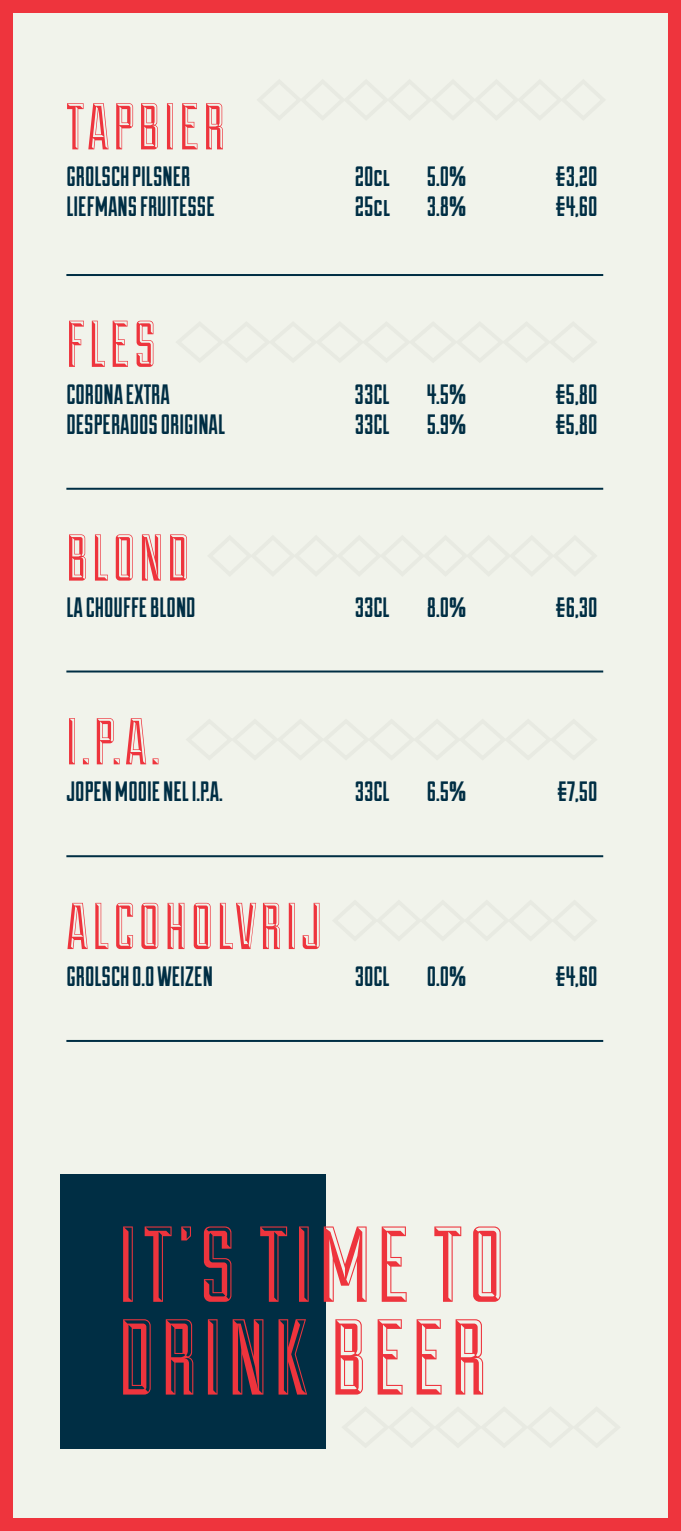
<style>
.page{position:relative;width:681px;height:1531px;background:#fff}
.page>*{position:absolute;margin:0;border:0;box-sizing:border-box;transform-origin:0 0}
.t1{font:107.6px/92.8px "Duke";letter-spacing:.06em;color:#ee343d}
.t2{font:66px "Duke";letter-spacing:.06em;color:#ee343d}
.t3{font:28px "Duke Fill";color:#002e44}
</style>
<div class="page">
<div style="left:0;top:0;width:680px;height:1531px;background:#f1f3eb"></div>
<svg style="left:254px;top:76px;width:354px;height:47px"></svg>
<hr style="left:66px;top:274px;width:537px;height:2px;background:#002e44">
<svg style="left:173px;top:319px;width:427px;height:47px"></svg>
<hr style="left:66px;top:488px;width:537px;height:2px;background:#002e44">
<svg style="left:204px;top:532px;width:396px;height:47px"></svg>
<hr style="left:66px;top:670px;width:537px;height:2px;background:#002e44">
<svg style="left:183px;top:716px;width:417px;height:47px"></svg>
<hr style="left:66px;top:855px;width:537px;height:2px;background:#002e44">
<svg style="left:329px;top:897px;width:271px;height:47px"></svg>
<hr style="left:66px;top:1040px;width:537px;height:2px;background:#002e44">
<div style="left:60px;top:1174px;width:265px;height:274px;background:#002e44"></div>
<svg style="left:339px;top:1404px;width:284px;height:47px"></svg>
<h2 class="t2" style="left:66px;top:88px;width:160px">TAPBIER</h2>
<p class="t3" style="left:66px;top:160px;width:125px">GROLSCH PILSNER</p>
<p class="t3" style="left:354px;top:160px;width:37px">2Ocl</p>
<p class="t3" style="left:426px;top:160px;width:41px">5.O%</p>
<p class="t3" style="left:555px;top:160px;width:43px">€3,2O</p>
<p class="t3" style="left:66px;top:190px;width:150px">LIEFMANS FRUITESSE</p>
<p class="t3" style="left:354px;top:190px;width:37px">25cl</p>
<p class="t3" style="left:426px;top:190px;width:41px">3.8%</p>
<p class="t3" style="left:555px;top:190px;width:43px">€4,6O</p>
<h2 class="t2" style="left:66px;top:306px;width:91px">FLES</h2>
<p class="t3" style="left:66px;top:378px;width:105px">CORONA EXTRA</p>
<p class="t3" style="left:354px;top:378px;width:36px">33CL</p>
<p class="t3" style="left:426px;top:378px;width:41px">4.5%</p>
<p class="t3" style="left:555px;top:378px;width:43px">€5,8O</p>
<p class="t3" style="left:66px;top:408px;width:160px">DESPERADOS ORIGINAL</p>
<p class="t3" style="left:354px;top:408px;width:36px">33CL</p>
<p class="t3" style="left:426px;top:408px;width:41px">5.9%</p>
<p class="t3" style="left:555px;top:408px;width:43px">€5,8O</p>
<h2 class="t2" style="left:66px;top:520px;width:125px">BLOND</h2>
<p class="t3" style="left:66px;top:591px;width:131px">LA CHOUFFE BLOND</p>
<p class="t3" style="left:354px;top:591px;width:36px">33CL</p>
<p class="t3" style="left:426px;top:591px;width:41px">8.O%</p>
<p class="t3" style="left:555px;top:591px;width:43px">€6,3O</p>
<h2 class="t2" style="left:66px;top:703px;width:95px">I.P.A.</h2>
<p class="t3" style="left:66px;top:775px;width:158px">JOPEN MOOIE NEL I.P.A.</p>
<p class="t3" style="left:354px;top:775px;width:36px">33CL</p>
<p class="t3" style="left:426px;top:775px;width:41px">6.5%</p>
<p class="t3" style="left:556px;top:775px;width:42px">€7,5O</p>
<h2 class="t2" style="left:66px;top:888px;width:257px">ALCOHOLVRIJ</h2>
<p class="t3" style="left:66px;top:960px;width:148px">GROLSCH O.O WEIZEN</p>
<p class="t3" style="left:354px;top:960px;width:36px">3OCL</p>
<p class="t3" style="left:426px;top:960px;width:41px">O.O%</p>
<p class="t3" style="left:555px;top:960px;width:43px">€4,6O</p>
<h1 class="t1" style="left:119px;top:1215px;width:387px">IT’S TIME TO<br>DRINK BEER</h1>
</div>
